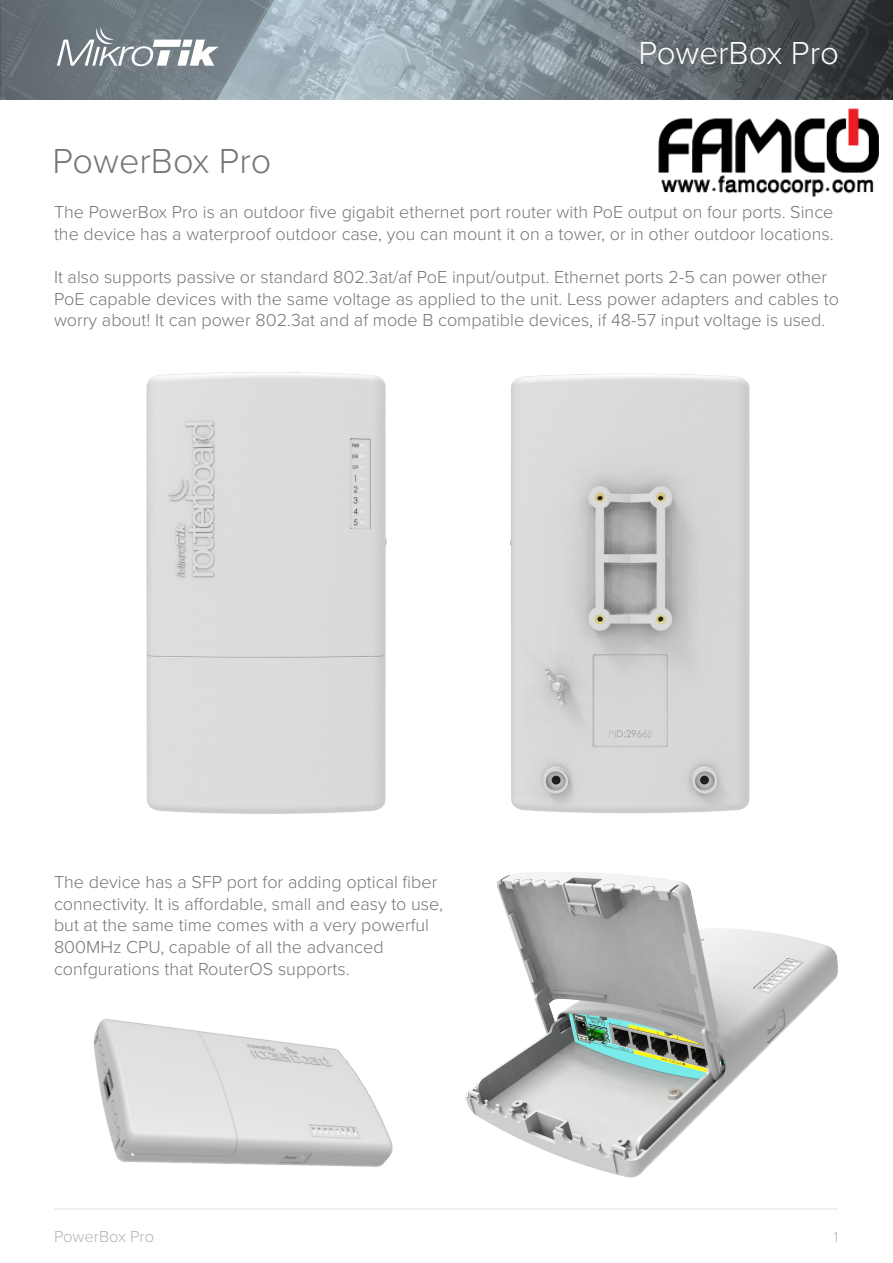
<style>
.page{position:relative;width:893px;height:1263px;background:#fff}
.page>*{position:absolute;margin:0;border:0;box-sizing:border-box;transform-origin:0 0}
.t1{font:300 36px "Proxima Nova";color:#757679}
.t2{font:300 33px "Proxima Nova";color:#fff}
.Teksts{font:300 18px/21.6px "Proxima Nova";color:#757679}
.t3{font:300 16.5px "Proxima Nova";color:#b2b3b7}
.t4{font:300 15px "Proxima Nova Cond";color:#b2b3b7}
</style>
<div class="page">
<img style="left:0;top:0;width:893px;height:100px">
<svg style="left:57px;top:27px;width:162px;height:39px"></svg>
<hr style="left:54px;top:1209px;width:784px;height:1px;background:#e1e2e4">
<img style="left:54px;top:1019px;width:397px;height:191px">
<img style="left:146px;top:372px;width:241px;height:442px">
<img style="left:510px;top:374px;width:240px;height:440px">
<img style="left:448px;top:872px;width:390px;height:322px">
<img style="left:659px;top:109px;width:219px;height:88px">
<p class="t2" style="left:638px;top:28px;width:202px">PowerBox Pro</p>
<p class="t1" style="left:52px;top:134px;width:220px">PowerBox Pro</p>
<p class="Teksts" style="left:54px;top:200px;width:781px">The PowerBox Pro is an outdoor five gigabit ethernet port router with PoE output on four ports. Since the device has a waterproof outdoor case, you can mount it on a tower, or in other outdoor locations.</p>
<p class="Teksts" style="left:54px;top:265px;width:786px">It also supports passive or standard 802.3at/af PoE input/output. Ethernet ports 2-5 can power other<br>PoE capable devices with the same voltage as applied to the unit. Less power adapters and cables to worry about! It can power 802.3at and af mode B compatible devices, if 48-57 input voltage is used.</p>
<p class="Teksts" style="left:54px;top:870px;width:391px">The device has a SFP port for adding optical fiber connectivity. It is affordable, small and easy to use, but at the same time comes with a very powerful 800MHz CPU, capable of all the advanced confgurations that RouterOS supports.</p>
<p class="t3" style="left:54px;top:1224px;width:102px">PowerBox Pro</p>
<p class="t4" style="left:834px;top:1226px;width:6px">1</p>
</div>
